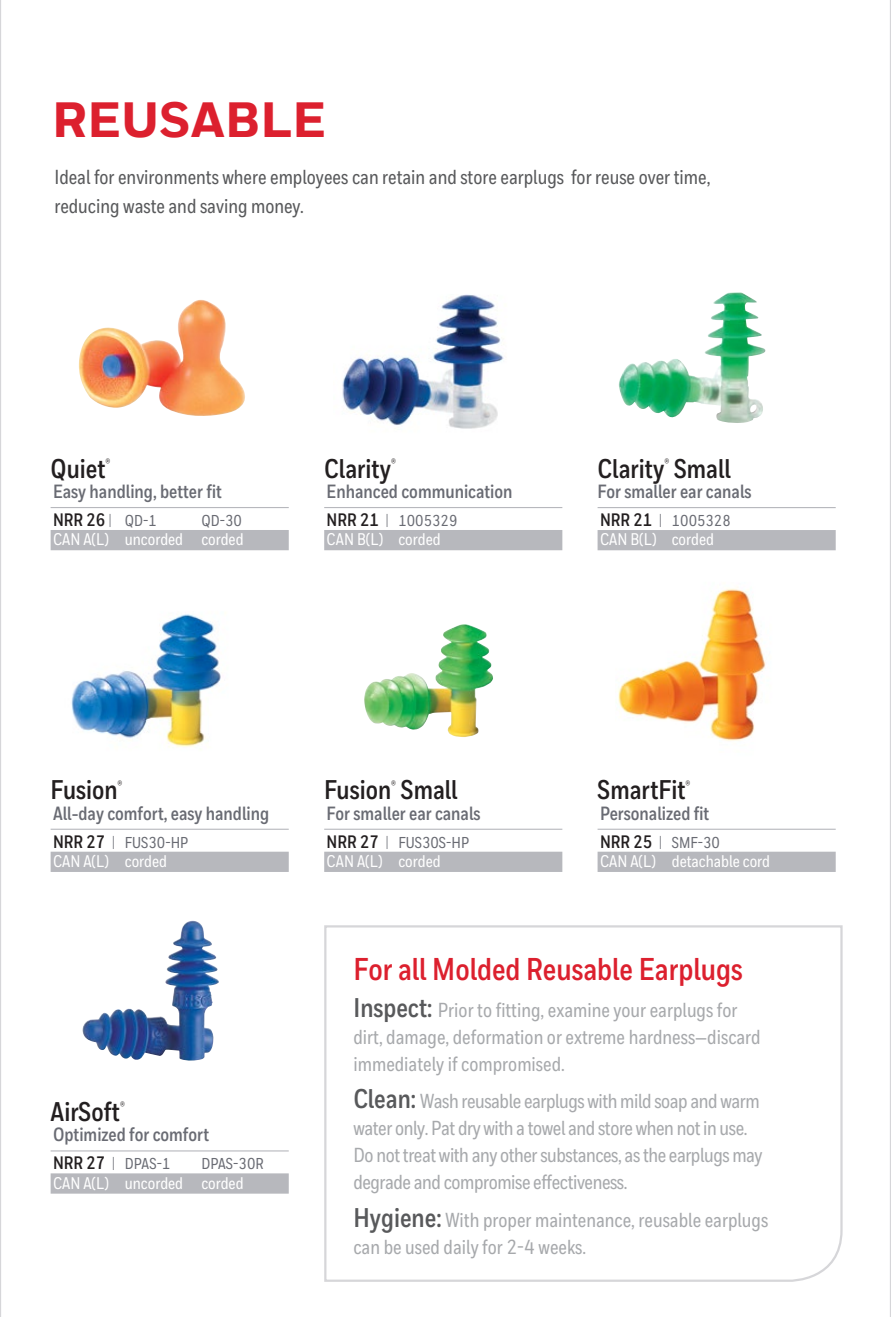
<style>
.page{position:relative;width:891px;height:1317px;background:#fff}
.page>*{position:absolute;margin:0;border:0;box-sizing:border-box;transform-origin:0 0}
._01_Product_Section{font:800 49.5px "Honeywell Sans";color:#dc202e}
.Body_copy{font:700 31.5px "Honeywell Cond";color:#dc202e}
._03_Product_Name{font:700 27px "Honeywell Cond";color:#231f20}
.Body_copy-2{font:500 20.25px/27px "Honeywell Cond";color:#a7a9ac}
.Body_copy-3{font:500 20.25px/27px "Honeywell Cond";letter-spacing:-.02em;color:#a7a9ac}
._02_Product_Section{font:500 20.25px/29.2px "Honeywell Cond";color:#58595b}
._05_Product_Descript{font:700 19.12px "Honeywell Cond";color:#696b73}
._03_Product_Name-2{font:700 19.12px "Honeywell Cond";color:#696b73}
.Product{font:700 18px "Honeywell Cond";color:#231f20}
.Product-2{font:500 16.88px "Honeywell Cond";color:#fff}
.Product-3{font:500 15.75px "Honeywell Cond";color:#696b73}
.s1{font-weight:400;font-size:15.75px;color:#696b73}
.s2{font-weight:500;font-size:15.75px;color:#696b73}
.s3{font-weight:700;font-size:18px;color:#231f20}
.s4{font-weight:400}
.s5{font-weight:700;font-size:27px;color:#58595b}
</style>
<div class="page">
<img style="left:618px;top:587px;width:148px;height:154px">
<img style="left:79px;top:300px;width:166px;height:116px">
<hr style="left:51px;top:507px;width:238px;height:1px;background:#b7b8bd">
<div style="left:51px;top:530px;width:238px;height:20px;background:#b7b8bd"></div>
<hr style="left:324px;top:507px;width:238px;height:1px;background:#b7b8bd">
<div style="left:324px;top:530px;width:238px;height:20px;background:#b7b8bd"></div>
<hr style="left:598px;top:507px;width:238px;height:1px;background:#b7b8bd">
<div style="left:598px;top:530px;width:238px;height:20px;background:#b7b8bd"></div>
<hr style="left:51px;top:828px;width:238px;height:1px;background:#b7b8bd">
<div style="left:51px;top:851px;width:238px;height:20px;background:#b7b8bd"></div>
<hr style="left:324px;top:828px;width:238px;height:1px;background:#b7b8bd">
<div style="left:324px;top:851px;width:238px;height:20px;background:#b7b8bd"></div>
<img style="left:619px;top:292px;width:147px;height:131px">
<img style="left:364px;top:624px;width:129px;height:113px">
<img style="left:342px;top:294px;width:162px;height:135px">
<hr style="left:598px;top:828px;width:238px;height:1px;background:#b7b8bd">
<div style="left:598px;top:851px;width:238px;height:20px;background:#b7b8bd"></div>
<img style="left:71px;top:614px;width:150px;height:133px">
<hr style="left:51px;top:1150px;width:238px;height:1px;background:#b7b8bd">
<div style="left:51px;top:1173px;width:238px;height:20px;background:#b7b8bd"></div>
<img style="left:82px;top:920px;width:137px;height:141px">
<svg style="left:324px;top:925px;width:519px;height:357px"></svg>
<hr style="left:890px;top:0;width:1px;height:1316px;background:#d6d6d9">
<hr style="left:0;top:0;width:1px;height:1316px;background:#d6d6d9">
<p class="_01_Product_Section" style="left:52px;top:89px;width:275px">REUSABLE</p>
<p class="_02_Product_Section" style="left:54px;top:163px;width:658px">Ideal for environments where employees can retain and store earplugs for reuse over time, reducing waste and saving money.</p>
<p class="_03_Product_Name" style="left:51px;top:452px;width:61px">Quiet<sup>®</sup></p>
<p class="_05_Product_Descript" style="left:53px;top:479px;width:170px">Easy handling, better fit</p>
<p class="Product" style="left:53px;top:508px;width:105px">NRR 26 <span class="s1">|</span> <span class="s2">QD-1</span></p>
<p class="Product-3" style="left:201px;top:511px;width:42px">QD-30</p>
<p class="Product-2" style="left:53px;top:529px;width:192px">CAN A(L) uncorded corded</p>
<p class="_03_Product_Name" style="left:324px;top:452px;width:73px">Clarity<sup>®</sup></p>
<p class="_05_Product_Descript" style="left:327px;top:479px;width:187px">Enhanced communication</p>
<p class="Product-3" style="left:327px;top:511px;width:132px"><span class="s3">NRR 21</span> <span class="s4">|</span> 1005329</p>
<p class="Product-2" style="left:327px;top:529px;width:116px">CAN B(L) corded</p>
<p class="_03_Product_Name" style="left:598px;top:452px;width:135px">Clarity<sup>®</sup> Small</p>
<p class="_03_Product_Name-2" style="left:598px;top:479px;width:155px">For smaller ear canals</p>
<p class="Product-3" style="left:600px;top:511px;width:132px"><span class="s3">NRR 21</span> <span class="s4">|</span> 1005328</p>
<p class="Product-2" style="left:600px;top:529px;width:116px">CAN B(L) corded</p>
<p class="_03_Product_Name" style="left:51px;top:773px;width:73px">Fusion<sup>®</sup></p>
<p class="_05_Product_Descript" style="left:53px;top:801px;width:218px">All-day comfort, easy handling</p>
<p class="Product-3" style="left:53px;top:832px;width:137px"><span class="s3">NRR 27</span> <span class="s4">|</span> FUS30-HP</p>
<p class="Product-2" style="left:53px;top:851px;width:116px">CAN A(L) corded</p>
<p class="_03_Product_Name" style="left:51px;top:1095px;width:76px">AirSoft<sup>®</sup></p>
<p class="_05_Product_Descript" style="left:53px;top:1122px;width:158px">Optimized for comfort</p>
<p class="Product-3" style="left:53px;top:1154px;width:119px"><span class="s3">NRR 27</span> <span class="s4">|</span> DPAS-1</p>
<p class="Product-3" style="left:201px;top:1154px;width:64px">DPAS-30R</p>
<p class="Product-2" style="left:53px;top:1172px;width:192px">CAN A(L) uncorded corded</p>
<p class="_03_Product_Name" style="left:324px;top:773px;width:135px">Fusion<sup>®</sup> Small</p>
<p class="_05_Product_Descript" style="left:327px;top:801px;width:155px">For smaller ear canals</p>
<p class="Product-3" style="left:327px;top:832px;width:144px"><span class="s3">NRR 27</span> <span class="s4">|</span> FUS30S-HP</p>
<p class="Product-2" style="left:327px;top:851px;width:116px">CAN A(L) corded</p>
<p class="_03_Product_Name" style="left:598px;top:773px;width:94px">SmartFit<sup>®</sup></p>
<p class="_05_Product_Descript" style="left:600px;top:801px;width:111px">Personalized fit</p>
<p class="Product-3" style="left:600px;top:832px;width:122px"><span class="s3">NRR 25</span> <span class="s4">|</span> SMF-30</p>
<p class="Product-2" style="left:600px;top:851px;width:172px">CAN A(L) detachable cord</p>
<p class="Body_copy" style="left:353px;top:949px;width:391px">For all Molded Reusable Earplugs</p>
<p class="Body_copy-2" style="left:353px;top:996px;width:409px"><span class="s5">Inspect:</span> Prior to fitting, examine your earplugs for dirt, damage, deformation or extreme hardness—discard immediately if compromised.</p>
<p class="Body_copy-3" style="left:353px;top:1088px;width:411px"><span class="s5">Clean:</span> Wash reusable earplugs with mild soap and warm water only. Pat dry with a towel and store when not in use.<br>Do not treat with any other substances, as the earplugs may degrade and compromise effectiveness.</p>
<p class="Body_copy-2" style="left:353px;top:1206px;width:416px"><span class="s5">Hygiene:</span> With proper maintenance, reusable earplugs can be used daily for 2-4 weeks.</p>
</div>
